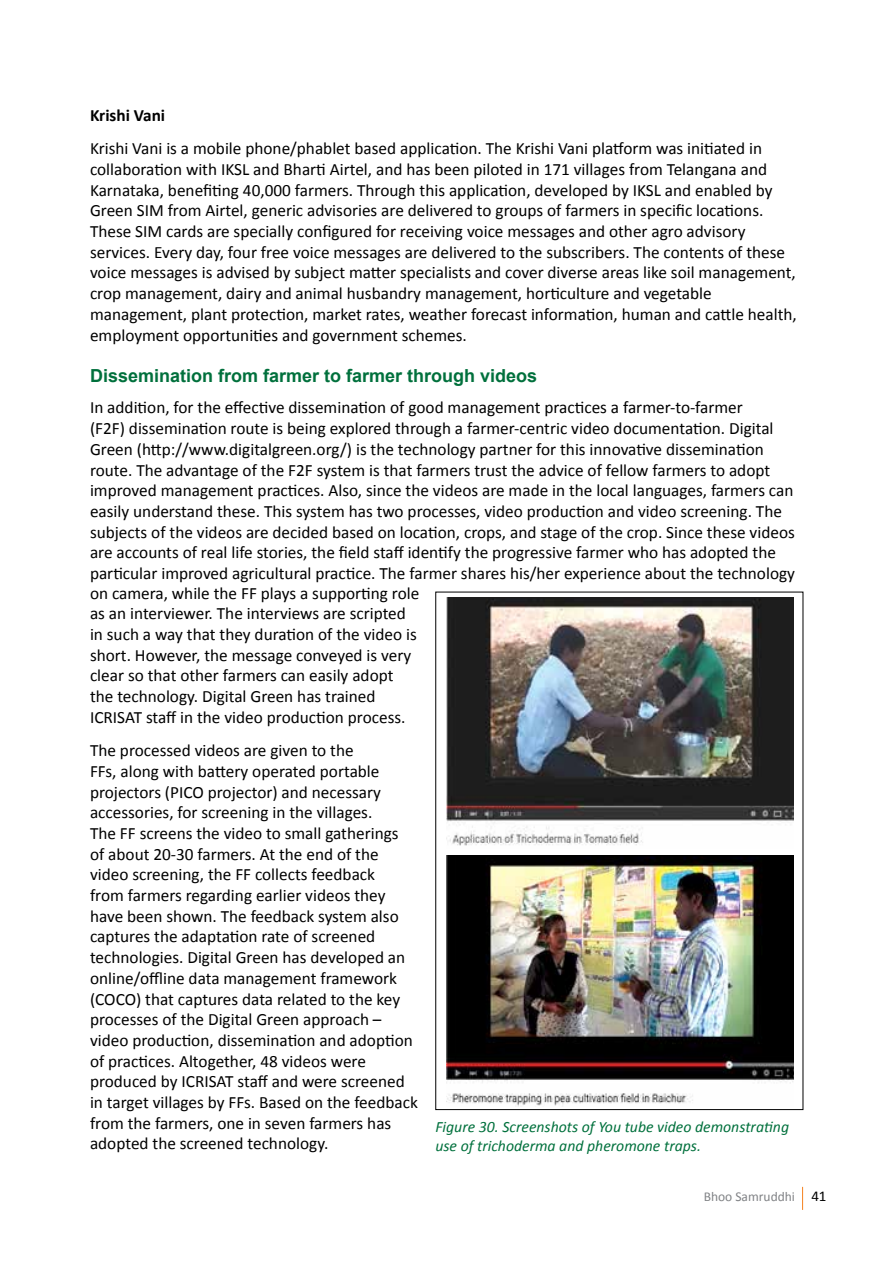
<style>
.page{position:relative;width:893px;height:1263px;background:#fff}
.page>*{position:absolute;margin:0;border:0;box-sizing:border-box;transform-origin:0 0}
.t1{font:700 18px "Arial";color:#00703c}
.t2{font:17.25px/20.7px "Calibri";color:#000}
.t3{font:700 17.25px "Calibri";color:#000}
.t4{font:italic 15.75px/18.9px "Calibri";color:#00703c}
.t5{font:13.5px "Calibri";color:#808285}
.s1{font-size:15px;color:#000}
</style>
<div class="page">
<svg style="left:802px;top:1187px;width:1px;height:23px"></svg>
<img style="left:446px;top:597px;width:348px;height:249px">
<img style="left:447px;top:855px;width:347px;height:251px">
<p class="t3" style="left:90px;top:104px;width:77px">Krishi Vani</p>
<p class="t2" style="left:90px;top:138px;width:708px">Krishi Vani is a mobile phone/phablet based application. The Krishi Vani platform was initiated in collaboration with IKSL and Bharti Airtel, and has been piloted in 171 villages from Telangana and Karnataka, benefiting 40,000 farmers. Through this application, developed by IKSL and enabled by Green SIM from Airtel, generic advisories are delivered to groups of farmers in specific locations.<br>These SIM cards are specially configured for receiving voice messages and other agro advisory services. Every day, four free voice messages are delivered to the subscribers. The contents of these voice messages is advised by subject matter specialists and cover diverse areas like soil management, crop management, dairy and animal husbandry management, horticulture and vegetable management, plant protection, market rates, weather forecast information, human and cattle health, employment opportunities and government schemes.</p>
<p class="t1" style="left:90px;top:364px;width:449px">Dissemination from farmer to farmer through videos</p>
<p class="t2" style="left:90px;top:397px;width:706px">In addition, for the effective dissemination of good management practices a farmer-to-farmer<br>(F2F) dissemination route is being explored through a farmer-centric video documentation. Digital Green (http://www.digitalgreen.org/) is the technology partner for this innovative dissemination route. The advantage of the F2F system is that farmers trust the advice of fellow farmers to adopt improved management practices. Also, since the videos are made in the local languages, farmers can easily understand these. This system has two processes, video production and video screening. The subjects of the videos are decided based on location, crops, and stage of the crop. Since these videos are accounts of real life stories, the field staff identify the progressive farmer who has adopted the particular improved agricultural practice. The farmer shares his/her experience about the technology</p>
<p class="t2" style="left:90px;top:583px;width:331px">on camera, while the FF plays a supporting role as an interviewer. The interviews are scripted in such a way that they duration of the video is short. However, the message conveyed is very clear so that other farmers can easily adopt the technology. Digital Green has trained ICRISAT staff in the video production process.</p>
<p class="t2" style="left:90px;top:740px;width:329px">The processed videos are given to the<br>FFs, along with battery operated portable projectors (PICO projector) and necessary accessories, for screening in the villages.<br>The FF screens the video to small gatherings<br>of about 20-30 farmers. At the end of the video screening, the FF collects feedback<br>from farmers regarding earlier videos they have been shown. The feedback system also captures the adaptation rate of screened technologies. Digital Green has developed an online/offline data management framework (COCO) that captures data related to the key processes of the Digital Green approach – video production, dissemination and adoption of practices. Altogether, 48 videos were produced by ICRISAT staff and were screened in target villages by FFs. Based on the feedback from the farmers, one in seven farmers has adopted the screened technology.</p>
<p class="t4" style="left:435px;top:1117px;width:355px">Figure 30. Screenshots of You tube video demonstrating use of trichoderma and pheromone traps.</p>
<p class="t5" style="left:704px;top:1188px;width:124px">Bhoo Samruddhi <span class="s1">41</span></p>
</div>
